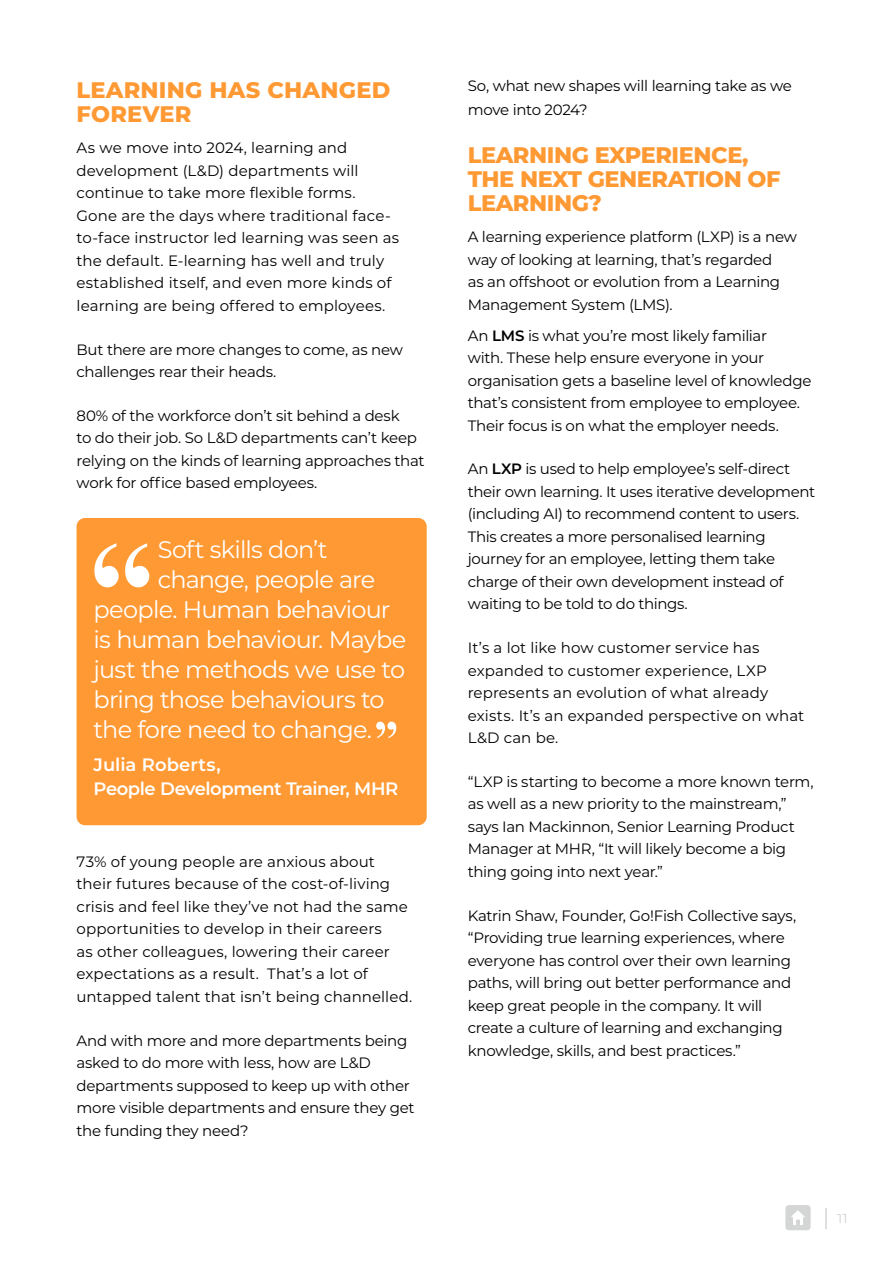
<style>
.page{position:relative;width:893px;height:1263px;background:#fff}
.page>*{position:absolute;margin:0;border:0;box-sizing:border-box;transform-origin:0 0}
.t1{font:24px "Montserrat";letter-spacing:-.035em;color:#fff}
.t2{font:800 22.5px/24px "Montserrat";letter-spacing:-.02em;color:#f93}
.t3{font:800 22.5px/24px "Montserrat";letter-spacing:.01em;color:#f93}
.t4{font:600 18px/24px "Montserrat";letter-spacing:-.025em;color:#fff}
.t5{font:15px/22.5px "Montserrat";letter-spacing:-.015em;color:#000}
.t6{font:15px/22.5px "Montserrat";letter-spacing:.005em;color:#000}
.t7{font:15px "Montserrat";color:#d4d6d6}
.s1{font-weight:600}
</style>
<div class="page">
<div style="left:77px;top:518px;width:350px;height:307px;background:#f93;border-radius:9px"></div>
<svg style="left:376px;top:722px;width:20px;height:16px"></svg>
<svg style="left:94px;top:543px;width:55px;height:44px"></svg>
<svg style="left:785px;top:1205px;width:26px;height:25px"></svg>
<hr style="left:825px;top:1209px;width:2px;height:20px;background:#d4d6d6">
<h2 class="t3" style="left:77px;top:77px;width:315px">LEARNING HAS CHANGED<br>FOREVER</h2>
<p class="t6" style="left:77px;top:136px;width:324px">As we move into 2024, learning and development (L&amp;D) departments will continue to take more flexible forms.<br>Gone are the days where traditional face&shy;to-face instructor led learning was seen as the default. E-learning has well and truly established itself, and even more kinds of learning are being offered to employees.</p>
<p class="t5" style="left:77px;top:337px;width:328px">But there are more changes to come, as new challenges rear their heads.</p>
<p class="t5" style="left:77px;top:404px;width:349px">80% of the workforce don’t sit behind a desk<br>to do their job. So L&amp;D departments can’t keep relying on the kinds of learning approaches that work for office based employees.</p>
<h1 class="t1" style="left:158px;top:533px;width:171px">Soft skills don’t</h1>
<h1 class="t1" style="left:158px;top:563px;width:219px">change, people are</h1>
<h1 class="t1" style="left:94px;top:593px;width:298px">people. Human behaviour</h1>
<h1 class="t1" style="left:94px;top:623px;width:314px">is human behaviour. Maybe</h1>
<h1 class="t1" style="left:94px;top:653px;width:313px">just the methods we use to</h1>
<h1 class="t1" style="left:94px;top:683px;width:293px">bring those behaviours to</h1>
<h1 class="t1" style="left:94px;top:713px;width:280px">the fore need to change.</h1>
<p class="t4" style="left:94px;top:751px;width:306px">Julia Roberts,<br>People Development Trainer, MHR</p>
<p class="t6" style="left:77px;top:850px;width:337px">73% of young people are anxious about their futures because of the cost-of-living crisis and feel like they’ve not had the same opportunities to develop in their careers<br>as other colleagues, lowering their career expectations as a result. That’s a lot of untapped talent that isn’t being channelled.</p>
<p class="t5" style="left:77px;top:1028px;width:340px">And with more and more departments being asked to do more with less, how are L&amp;D departments supposed to keep up with other more visible departments and ensure they get the funding they need?</p>
<p class="t5" style="left:468px;top:73px;width:326px;line-height:24px">So, what new shapes will learning take as we move into 2024?</p>
<h2 class="t2" style="left:468px;top:142px;width:314px">LEARNING EXPERIENCE,<br>THE NEXT GENERATION OF<br>LEARNING?</h2>
<p class="t5" style="left:468px;top:225px;width:331px">A learning experience platform (LXP) is a new way of looking at learning, that’s regarded<br>as an offshoot or evolution from a Learning Management System (LMS).</p>
<p class="t5" style="left:468px;top:323px;width:345px">An <span class="s1">LMS</span> is what you’re most likely familiar<br>with. These help ensure everyone in your organisation gets a baseline level of knowledge that’s consistent from employee to employee.<br>Their focus is on what the employer needs.</p>
<p class="t5" style="left:468px;top:457px;width:349px">An <span class="s1">LXP</span> is used to help employee’s self-direct their own learning. It uses iterative development (including AI) to recommend content to users.<br>This creates a more personalised learning journey for an employee, letting them take charge of their own development instead of waiting to be told to do things.</p>
<p class="t6" style="left:468px;top:636px;width:338px">It’s a lot like how customer service has expanded to customer experience, LXP represents an evolution of what already exists. It’s an expanded perspective on what L&amp;D can be.</p>
<p class="t5" style="left:468px;top:770px;width:347px">“LXP is starting to become a more known term, as well as a new priority to the mainstream,” says Ian Mackinnon, Senior Learning Product Manager at MHR, “It will likely become a big thing going into next year.”</p>
<p class="t5" style="left:468px;top:903px;width:330px">Katrin Shaw, Founder, Go!Fish Collective says, “Providing true learning experiences, where everyone has control over their own learning paths, will bring out better performance and keep great people in the company. It will create a culture of learning and exchanging knowledge, skills, and best practices.”</p>
<p class="t7" style="left:837px;top:1207px;width:12px">11</p>
</div>
